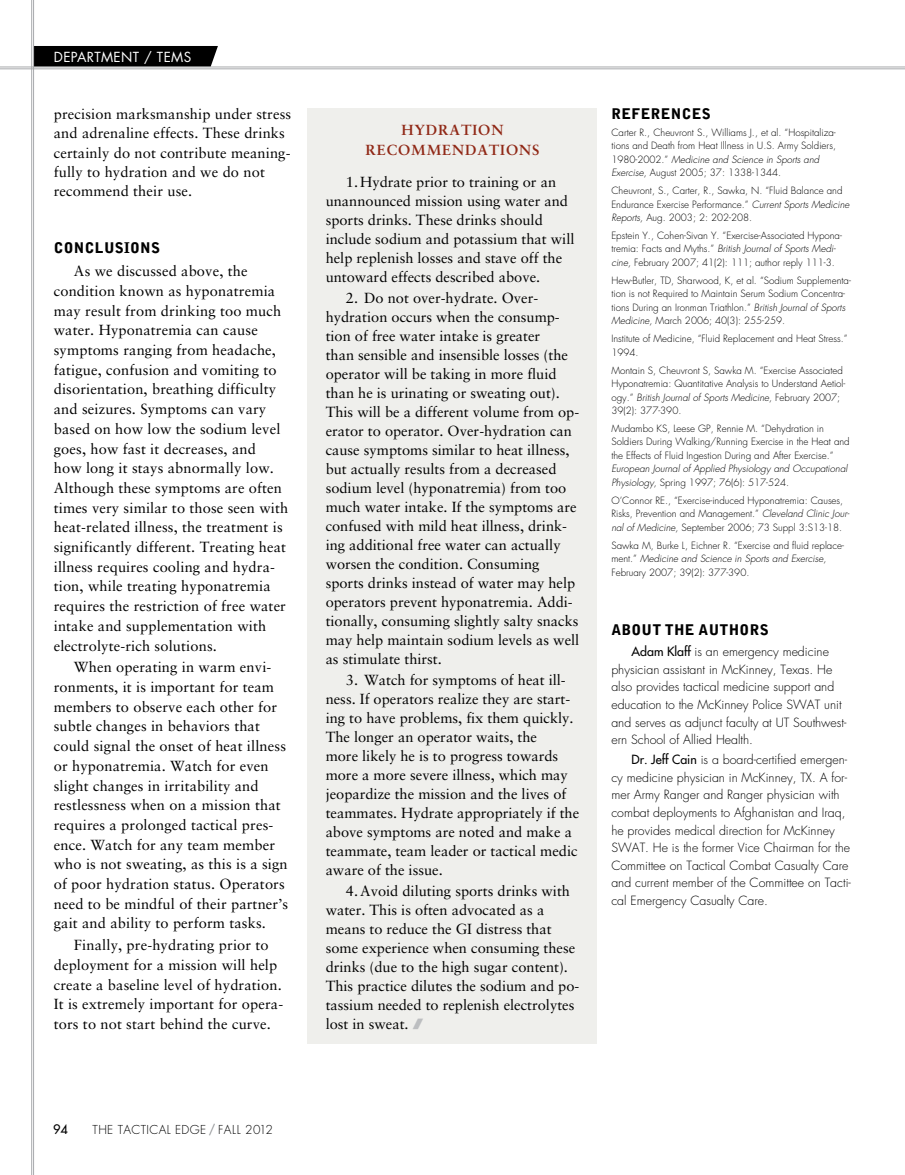
<style>
.page{position:relative;width:905px;height:1175px;background:#fff}
.page>*{position:absolute;margin:0;border:0;box-sizing:border-box;transform-origin:0 0}
.t1{font:14.7px/18.9px "Sabon";color:#000}
.t2{font:900 14.7px "Bell Gothic";letter-spacing:.02em;color:#000}
.t3{font:700 14.7px "Sabon";color:#902816}
.t4{font:13.5px "Futura";letter-spacing:.03em;color:#fff}
.t5{font:12.75px "Futura";color:#000}
.t6{font:300 12.3px/17.5px "Futura";color:#000}
.t7{font:300 12px "Futura";letter-spacing:.03em;color:#000}
.t8{font:300 9.75px/13.5px "Futura";color:#000}
.t9{font:italic 300 9.75px/13.5px "Futura";color:#000}
.s1{font-style:italic}
.s2{font-style:normal}
.s3{font-weight:400}
.s4{font-weight:400;color:#939598}
</style>
<div class="page">
<div style="left:308px;top:108px;width:289px;height:935px;background:#efefec"></div>
<svg style="left:34px;top:46px;width:184px;height:21px;background:#0a0a0a"></svg>
<hr style="left:0;top:69px;width:904px;height:1px;background:#a7a9ac">
<hr style="left:0;top:67px;width:904px;height:1px;background:#a7a9ac">
<hr style="left:31px;top:0;width:1px;height:1174px;background:#a7a9ac">
<hr style="left:33px;top:0;width:1px;height:1174px;background:#a7a9ac">
<p class="t4" style="left:54px;top:48px;width:43px">DEPARTMENT</p>
<p class="t4" style="left:144px;top:48px;width:49px">/ TEMS</p>
<p class="t1" style="left:54px;top:104px;width:239px">precision marksmanship under stress and adrenaline effects. These drinks certainly do not contribute meaning&shy;fully to hydration and we do not recommend their use.</p>
<p class="t2" style="left:54px;top:239px;width:21px">CONC</p>
<p class="t2" style="left:95px;top:239px;width:67px">LUSIONS</p>
<p class="t1" style="left:54px;top:261px;width:236px;line-height:19.6px;text-indent:20px">As we discussed above, the condition known as hyponatremia may result from drinking too much water. Hyponatremia can cause symptoms ranging from headache, fatigue, confusion and vomiting to disorientation, breathing difficulty and seizures. Symptoms can vary based on how low the sodium level goes, how fast it decreases, and<br>how long it stays abnormally low.<br>Although these symptoms are often times very similar to those seen with heat-related illness, the treatment is significantly different. Treating heat illness requires cooling and hydra&shy;tion, while treating hyponatremia requires the restriction of free water intake and supplementation with electrolyte-rich solutions.</p>
<p class="t1" style="left:54px;top:657px;width:236px;line-height:19.6px;text-indent:20px">When operating in warm envi&shy;ronments, it is important for team members to observe each other for subtle changes in behaviors that could signal the onset of heat illness or hyponatremia. Watch for even slight changes in irritability and restlessness when on a mission that requires a prolonged tactical pres&shy;ence. Watch for any team member who is not sweating, as this is a sign of poor hydration status. Operators need to be mindful of their partner’s gait and ability to perform tasks.</p>
<p class="t1" style="left:54px;top:935px;width:231px;line-height:19.6px;text-indent:20px">Finally, pre-hydrating prior to deployment for a mission will help create a baseline level of hydration.<br>It is extremely important for opera&shy;tors to not start behind the curve.</p>
<p class="t3" style="left:401px;top:121px;width:37px">HYDRATION</p>
<p class="t3" style="left:365px;top:140px;width:24px">RECOMMENDATIONS</p>
<p class="t1" style="left:325px;top:173px;width:250px;text-indent:20px">1. Hydrate prior to training or an unannounced mission using water and sports drinks. These drinks should include sodium and potassium that will help replenish losses and stave off the untoward effects described above.</p>
<p class="t1" style="left:325px;top:289px;width:255px;text-indent:20px">2. Do not over-hydrate. Over&shy;hydration occurs when the consump&shy;tion of free water intake is greater<br>than sensible and insensible losses (the operator will be taking in more fluid than he is urinating or sweating out).<br>This will be a different volume from op&shy;erator to operator. Over-hydration can cause symptoms similar to heat illness, but actually results from a decreased sodium level (hyponatremia) from too much water intake. If the symptoms are confused with mild heat illness, drink&shy;ing additional free water can actually worsen the condition. Consuming sports drinks instead of water may help operators prevent hyponatremia. Addi&shy;tionally, consuming slightly salty snacks may help maintain sodium levels as well as stimulate thirst.</p>
<p class="t1" style="left:325px;top:670px;width:255px;text-indent:20px">3. Watch for symptoms of heat ill&shy;ness. If operators realize they are start&shy;ing to have problems, fix them quickly.<br>The longer an operator waits, the<br>more likely he is to progress towards more a more severe illness, which may jeopardize the mission and the lives of teammates. Hydrate appropriately if the above symptoms are noted and make a teammate, team leader or tactical medic aware of the issue.</p>
<p class="t1" style="left:325px;top:881px;width:255px;text-indent:20px">4.Avoid diluting sports drinks with water. This is often advocated as a means to reduce the GI distress that some experience when consuming these drinks (due to the high sugar content).<br>This practice dilutes the sodium and po&shy;tassium needed to replenish electrolytes lost in sweat.</p>
<p class="t2" style="left:611px;top:105px;width:101px">REFERENCES</p>
<p class="t8" style="left:611px;top:126px;width:226px">Carter R., Cheuvront S., Williams J., et al. “Hospitaliza&shy;tions and Death from Heat I llness in U.S. Army Soldiers, 1980-2002.” <span class="s1">Medicine and Science in Sports and Exercise,</span> August 2005; 37: 1338-1344.</p>
<p class="t8" style="left:611px;top:184px;width:240px">Cheuvront, S., Carter, R., Sawka, N. “Fluid Balance and<br>Endurance Exercise Performance.” <span class="s1">Current Sports Medicine<br>Reports,</span> Aug. 2003; 2: 202-208.</p>
<p class="t8" style="left:611px;top:229px;width:232px">Epstein Y., Cohen-Sivan Y. “Exercise-Associated Hypona&shy;tremia: Facts and Myths.” <span class="s1">British Journal of Sports Medi&shy;cine,</span> February 2007; 41(2): 111; author reply 111-3.</p>
<p class="t8" style="left:611px;top:274px;width:241px">Hew-Butler, TD, Sharwood, K, et al. “Sodium Supplementa&shy;tion is not Required to Maintain Serum Sodium Concentra&shy;tions During an I ronman Triathlon.” <span class="s1">British Journal of Sports Medicine,</span> March 2006; 40(3): 255-259.</p>
<p class="t8" style="left:611px;top:332px;width:238px">I nstitute of Medicine, “Fluid Replacement and Heat Stress.”<br>1994.</p>
<p class="t8" style="left:611px;top:363px;width:235px">Montain S, Cheuvront S, Sawka M. “Exercise Associated Hyponatremia: Quantitative Analysis to Understand Aetiol&shy;ogy.” <span class="s1">British Journal of Sports Medicine,</span> February 2007; 39(2): 377-390.</p>
<p class="t8" style="left:611px;top:422px;width:240px">Mudambo KS, Leese GP, Rennie M. “Dehydration in<br>Soldiers During Walking/Running Exercise in the Heat and the Effects of Fluid I ngestion During and After Exercise.”</p>
<p class="t9" style="left:611px;top:462px;width:237px">European Journal of Applied Physiology and Occupational<br>Physiology, <span class="s2">Spring 1997; 76(6): 517-524.</span></p>
<p class="t8" style="left:611px;top:494px;width:239px">O’Connor RE., “Exercise-induced Hyponatremia: Causes,<br>Risks, Prevention and Management.” <span class="s1">Cleveland Clinic Jour&shy;nal of Medicine,</span> September 2006; 73 Suppl 3:S13-18.</p>
<p class="t8" style="left:611px;top:538px;width:234px">Sawka M, Burke L, Eichner R. “Exercise and fluid replace&shy;ment.” <span class="s1">Medicine and Science in Sports and Exercise,<br></span>February 2007; 39(2): 377-390.</p>
<p class="t2" style="left:611px;top:621px;width:31px">ABOUT</p>
<p class="t2" style="left:664px;top:621px;width:45px">THE AUT</p>
<p class="t2" style="left:728px;top:621px;width:41px">HORS</p>
<p class="t6" style="left:611px;top:643px;width:237px;text-indent:20px"><span class="s3">Adam Klaff</span> is an emergency medicine physician assistant in McKinney, Texas. He also provides tactical medicine support and education to the McKinney Police SWAT unit and serves as adjunct faculty at UT Southwest&shy;ern School of Allied Health.</p>
<p class="t6" style="left:611px;top:751px;width:241px;text-indent:20px"><span class="s3">Dr. Jeff Cain</span> is a board-certified emergen&shy;cy medicine physician in McKinney, TX. A for&shy;mer Army Ranger and Ranger physician with combat deployments to Afghanistan and I raq, he provides medical direction for McKinney SWAT. He is the former Vice Chairman for the Committee on Tactical Combat Casualty Care and current member of the Committee on Tacti&shy;cal Emergency Casualty Care.</p>
<p class="t5" style="left:53px;top:1120px;width:16px">94</p>
<p class="t7" style="left:93px;top:1121px;width:182px">The Tactical Edge <span class="s4">/</span> fall 2012</p>
</div>
